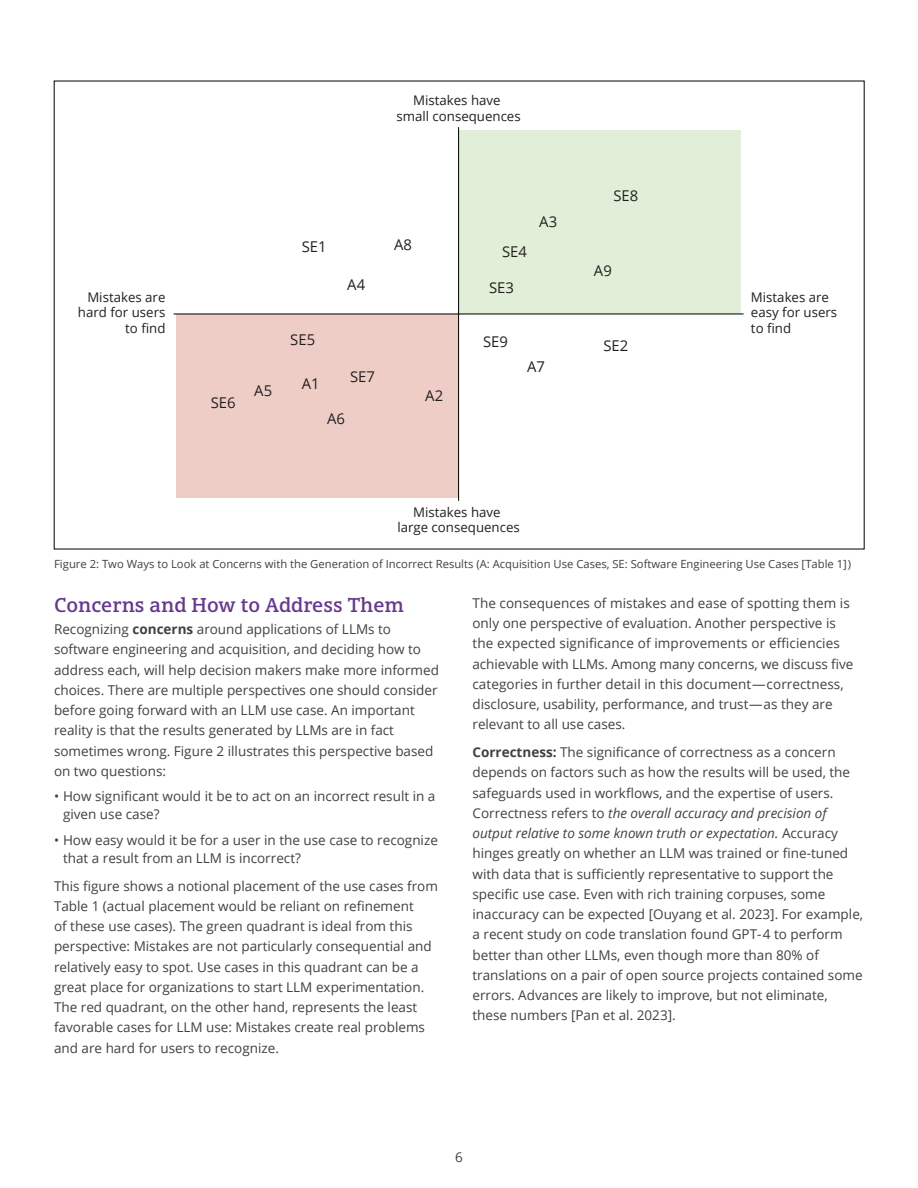
<style>
.page{position:relative;width:918px;height:1188px;background:#fff}
.page>*{position:absolute;margin:0;border:0;box-sizing:border-box;transform-origin:0 0}
.t1{font:600 19.5px "Open Serif";color:#65398d}
.t2{font:14.85px "Open Sans";color:#231f20}
.t3{font:13.5px/20.2px "Open Sans";color:#414042}
.t4{font:13.2px/15.3px "Open Sans";color:#231f20;text-align:center}
.t5{font:11.25px "Open Sans";color:#414042}
.s1{font-weight:700}
.s2{font-style:italic}
</style>
<div class="page">
<div style="left:459px;top:130px;width:282px;height:184px;background:#e1efd8"></div>
<div style="left:176px;top:314px;width:283px;height:184px;background:#efcdc7"></div>
<hr style="left:174px;top:313px;width:570px;height:1px;background:#000">
<hr style="left:458px;top:127px;width:1px;height:374px;background:#000">
<p class="t4" style="left:78px;top:289px;width:89px;text-align:right">Mistakes are hard for users to find</p>
<p class="t4" style="left:396px;top:93px;width:126px">Mistakes have<br>small consequences</p>
<p class="t2" style="left:211px;top:392px;width:26px">SE6</p>
<p class="t2" style="left:254px;top:381px;width:19px">A5</p>
<p class="t2" style="left:302px;top:237px;width:26px">SE1</p>
<p class="t2" style="left:290px;top:329px;width:26px">SE5</p>
<p class="t2" style="left:302px;top:373px;width:19px">A1</p>
<p class="t2" style="left:347px;top:274px;width:19px">A4</p>
<p class="t2" style="left:350px;top:366px;width:26px">SE7</p>
<p class="t2" style="left:327px;top:409px;width:19px">A6</p>
<p class="t2" style="left:394px;top:234px;width:19px">A8</p>
<p class="t2" style="left:425px;top:386px;width:19px">A2</p>
<p class="t2" style="left:502px;top:242px;width:26px">SE4</p>
<p class="t2" style="left:489px;top:277px;width:26px">SE3</p>
<p class="t2" style="left:539px;top:211px;width:19px">A3</p>
<p class="t2" style="left:613px;top:185px;width:26px">SE8</p>
<p class="t2" style="left:594px;top:260px;width:19px">A9</p>
<p class="t2" style="left:483px;top:331px;width:26px">SE9</p>
<p class="t2" style="left:603px;top:335px;width:26px">SE2</p>
<p class="t2" style="left:527px;top:356px;width:19px">A7</p>
<p class="t4" style="left:751px;top:289px;width:88px;text-align:left">Mistakes are easy for users to find</p>
<p class="t4" style="left:397px;top:504px;width:124px">Mistakes have<br>large consequences</p>
<p class="t5" style="left:54px;top:557px;width:798px">Figure 2: Two Ways to Look at Concerns with the Generation of Incorrect Results (A: Acquisition Use Cases, SE: Software Engineering Use Cases [Table 1])</p>
<h1 class="t1" style="left:54px;top:592px;width:352px">Concerns and How to Address Them</h1>
<p class="t3" style="left:54px;top:619px;width:387px">Recognizing <span class="s1">concerns</span> around applications of LLMs to software engineering and acquisition, and deciding how to address each, will help decision makers make more informed choices. There are multiple perspectives one should consider before going forward with an LLM use case. An important reality is that the results generated by LLMs are in fact sometimes wrong. Figure 2 illustrates this perspective based on two questions:</p>
<p class="t3" style="left:63px;top:787px;width:374px;line-height:18px;text-indent:-9px">• How significant would it be to act on an incorrect result in a given use case?</p>
<p class="t3" style="left:63px;top:831px;width:376px;line-height:18px;text-indent:-9px">• How easy would it be for a user in the use case to recognize that a result from an LLM is incorrect?</p>
<p class="t3" style="left:54px;top:875px;width:386px">This figure shows a notional placement of the use cases from Table 1 (actual placement would be reliant on refinement<br>of these use cases). The green quadrant is ideal from this perspective: Mistakes are not particularly consequential and relatively easy to spot. Use cases in this quadrant can be a great place for organizations to start LLM experimentation.<br>The red quadrant, on the other hand, represents the least favorable cases for LLM use: Mistakes create real problems and are hard for users to recognize.</p>
<p class="t3" style="left:472px;top:593px;width:382px">The consequences of mistakes and ease of spotting them is only one perspective of evaluation. Another perspective is the expected significance of improvements or efficiencies achievable with LLMs. Among many concerns, we discuss five categories in further detail in this document—correctness, disclosure, usability, performance, and trust—as they are relevant to all use cases.</p>
<p class="t3" style="left:472px;top:742px;width:392px"><span class="s1">Correctness:</span> The significance of correctness as a concern depends on factors such as how the results will be used, the safeguards used in workflows, and the expertise of users.<br>Correctness refers to <span class="s2">the overall accuracy and precision of output relative to some known truth or expectation.</span> Accuracy hinges greatly on whether an LLM was trained or fine-tuned with data that is sufficiently representative to support the specific use case. Even with rich training corpuses, some inaccuracy can be expected [Ouyang et al. 2023]. For example, a recent study on code translation found GPT-4 to perform better than other LLMs, even though more than 80% of translations on a pair of open source projects contained some errors. Advances are likely to improve, but not eliminate, these numbers [Pan et al. 2023].</p>
<p class="t3" style="left:455px;top:1147px;width:9px">6</p>
</div>
